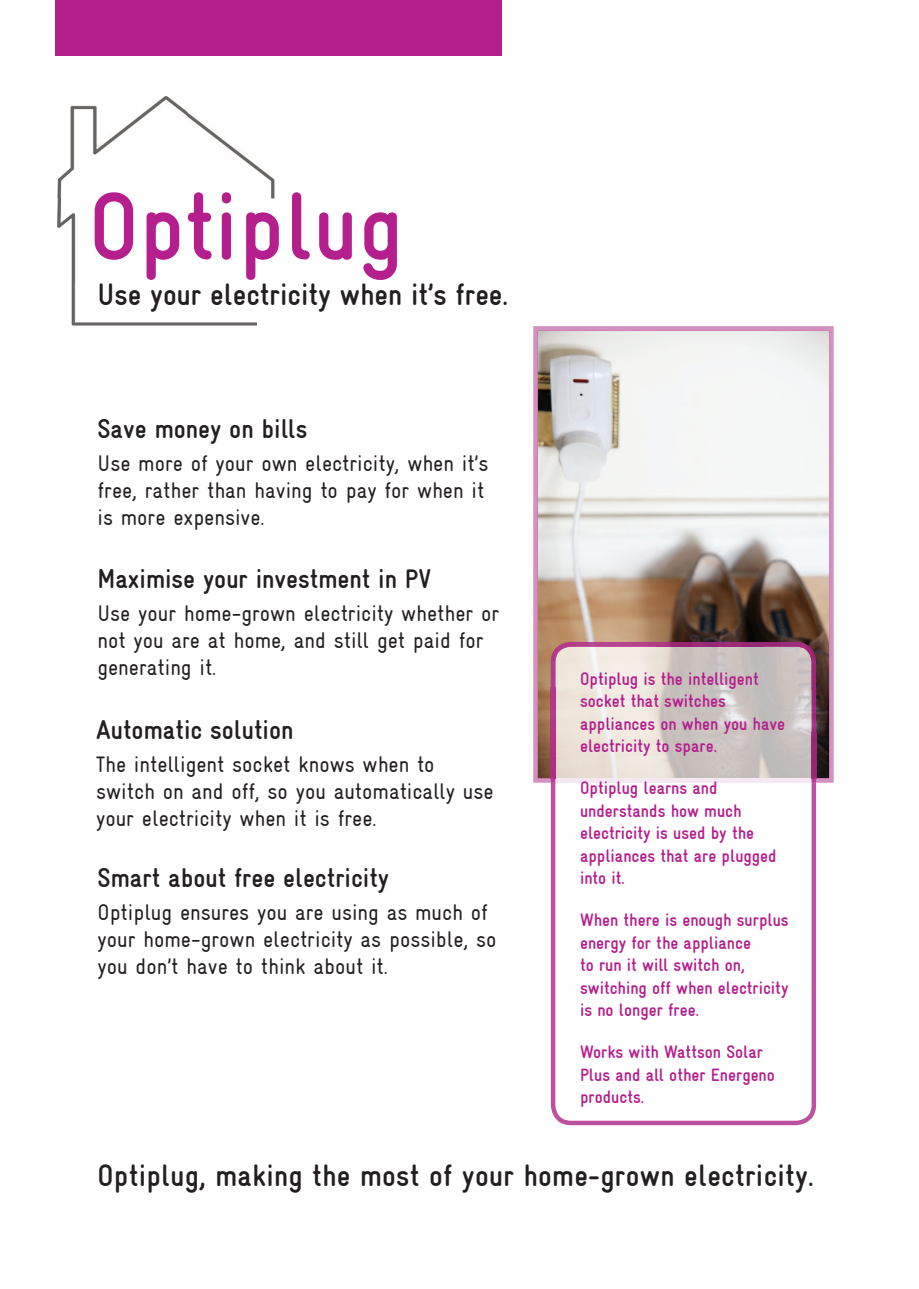
<style>
.page{position:relative;width:919px;height:1289px;background:#fff}
.page>*{position:absolute;margin:0;border:0;box-sizing:border-box;transform-origin:0 0}
.t1{font:700 condensed 96px "Gravur";letter-spacing:.01em;color:#b41e8d}
.t2{font:700 condensed 30.75px "Gravur";letter-spacing:.01em;color:#231f20}
.t3{font:700 condensed 27px "Gravur";color:#231f20}
.t4{font:condensed 22.5px/27px "Gravur";color:#231f20}
.t5{font:700 condensed 18px/22.5px "Gravur";color:#b41e8d}
</style>
<div class="page">
<div style="left:55px;top:0;width:447px;height:55px;background:#b41e8d"></div>
<img style="left:57px;top:97px;width:217px;height:101px">
<img style="left:57px;top:198px;width:199px;height:127px">
<svg style="left:533px;top:326px;width:300px;height:456px"></svg>
<img style="left:555px;top:646px;width:256px;height:132px">
<svg style="left:550px;top:782px;width:266px;height:343px"></svg>
<img style="left:550px;top:642px;width:107px;height:45px">
<img style="left:656px;top:642px;width:107px;height:4px">
<img style="left:763px;top:642px;width:53px;height:91px">
<img style="left:551px;top:687px;width:4px;height:91px">
<img style="left:811px;top:732px;width:5px;height:46px">
<svg style="left:551px;top:778px;width:265px;height:4px"></svg>
<h1 class="t1" style="left:89px;top:173px;width:316px">Optiplug</h1>
<h2 class="t2" style="left:97px;top:277px;width:412px">Use your electricity when it’s free.</h2>
<p class="t3" style="left:97px;top:413px;width:211px">Save money on bills</p>
<p class="t4" style="left:97px;top:449px;width:392px">Use more of your own electricity, when it’s free, rather than having to pay for when it is more expensive.</p>
<p class="t3" style="left:97px;top:564px;width:335px">Maximise your investment in PV</p>
<p class="t4" style="left:97px;top:600px;width:403px">Use your home-grown electricity whether or not you are at home, and still get paid for generating it.</p>
<p class="t3" style="left:96px;top:714px;width:199px">Automatic solution</p>
<p class="t4" style="left:96px;top:750px;width:399px">The intelligent socket knows when to switch on and off, so you automatically use your electricity when it is free.</p>
<p class="t3" style="left:97px;top:863px;width:293px">Smart about free electricity</p>
<p class="t4" style="left:97px;top:898px;width:400px">Optiplug ensures you are using as much of your home-grown electricity as possible, so you don’t have to think about it.</p>
<p class="t5" style="left:580px;top:667px;width:207px">Optiplug is the intelligent socket that switches appliances on when you have electricity to spare.</p>
<p class="t5" style="left:580px;top:776px;width:198px">Optiplug learns and understands how much electricity is used by the appliances that are plugged into it.</p>
<p class="t5" style="left:580px;top:908px;width:210px">When there is enough surplus energy for the appliance<br>to run it will switch on, switching off when electricity is no longer free.</p>
<p class="t5" style="left:580px;top:1040px;width:196px">Works with Wattson Solar<br>Plus and all other Energeno products.</p>
<h2 class="t2" style="left:97px;top:1158px;width:717px">Optiplug, making the most of your home-grown electricity.</h2>
</div>
